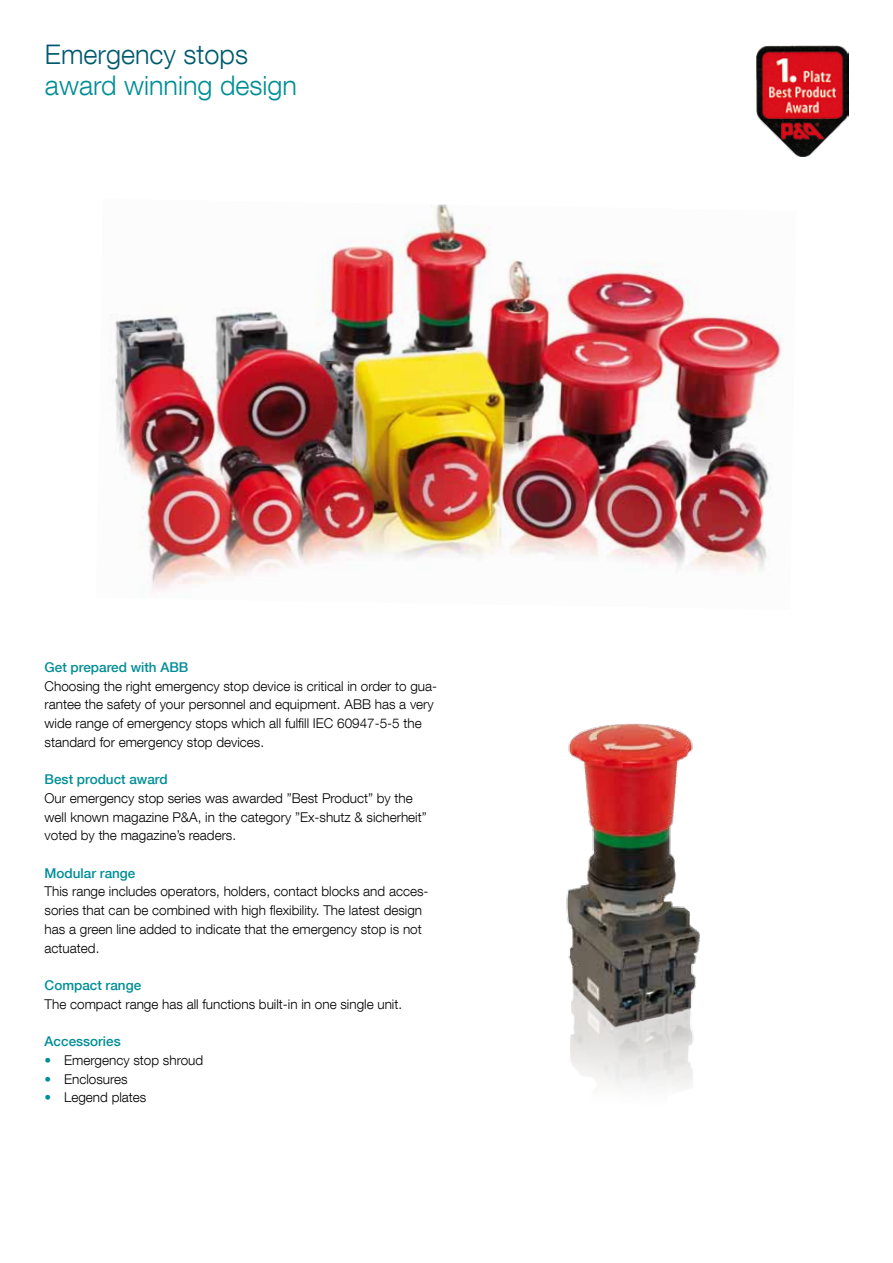
<style>
.page{position:relative;width:893px;height:1263px;background:#fff}
.page>*{position:absolute;margin:0;border:0;box-sizing:border-box;transform-origin:0 0}
.t1{font:300 27px "ABB Neue Helvetica";color:#008e96}
.t2{font:300 27px "ABB Neue Helvetica";color:#005a6d}
.t3{font:300 13.5px/18.8px "ABB Neue Helvetica";color:#000}
.t4{font:500 13.5px "ABB Neue Helvetica";color:#008e96}
.s1{color:#008e96}
</style>
<div class="page">
<img style="left:114px;top:204px;width:669px;height:387px">
<img style="left:756px;top:45px;width:92px;height:111px">
<img style="left:566px;top:723px;width:134px;height:364px">
<h1 class="t2" style="left:45px;top:38px;width:205px">Emergency stops</h1>
<h1 class="t1" style="left:45px;top:69px;width:254px">award winning design</h1>
<p class="t4" style="left:45px;top:659px;width:145px">Get prepared with ABB</p>
<p class="t3" style="left:45px;top:676px;width:394px">Choosing the right emergency stop device is critical in order to gua&shy;rantee the safety of your personnel and equipment. ABB has a very wide range of emergency stops which all fulfill IEC 60947-5-5 the standard for emergency stop devices.</p>
<p class="t4" style="left:45px;top:771px;width:125px">Best product award</p>
<p class="t3" style="left:45px;top:788px;width:384px">Our emergency stop series was awarded ”Best Product” by the well known magazine P&amp;A, in the category ”Ex-shutz &amp; sicherheit” voted by the magazine’s readers.</p>
<p class="t4" style="left:45px;top:865px;width:92px">Modular range</p>
<p class="t3" style="left:45px;top:882px;width:385px">This range includes operators, holders, contact blocks and acces&shy;sories that can be combined with high flexibility. The latest design has a green line added to indicate that the emergency stop is not actuated.</p>
<p class="t4" style="left:45px;top:977px;width:98px">Compact range</p>
<p class="t3" style="left:45px;top:994px;width:359px">The compact range has all functions built-in in one single unit.</p>
<p class="t4" style="left:45px;top:1033px;width:78px">Accessories</p>
<p class="t3" style="left:45px;top:1050px;width:160px"><span class="s1">•</span> Emergency stop shroud</p>
<p class="t3" style="left:45px;top:1069px;width:85px"><span class="s1">•</span> Enclosures</p>
<p class="t3" style="left:45px;top:1088px;width:103px"><span class="s1">•</span> Legend plates</p>
</div>
